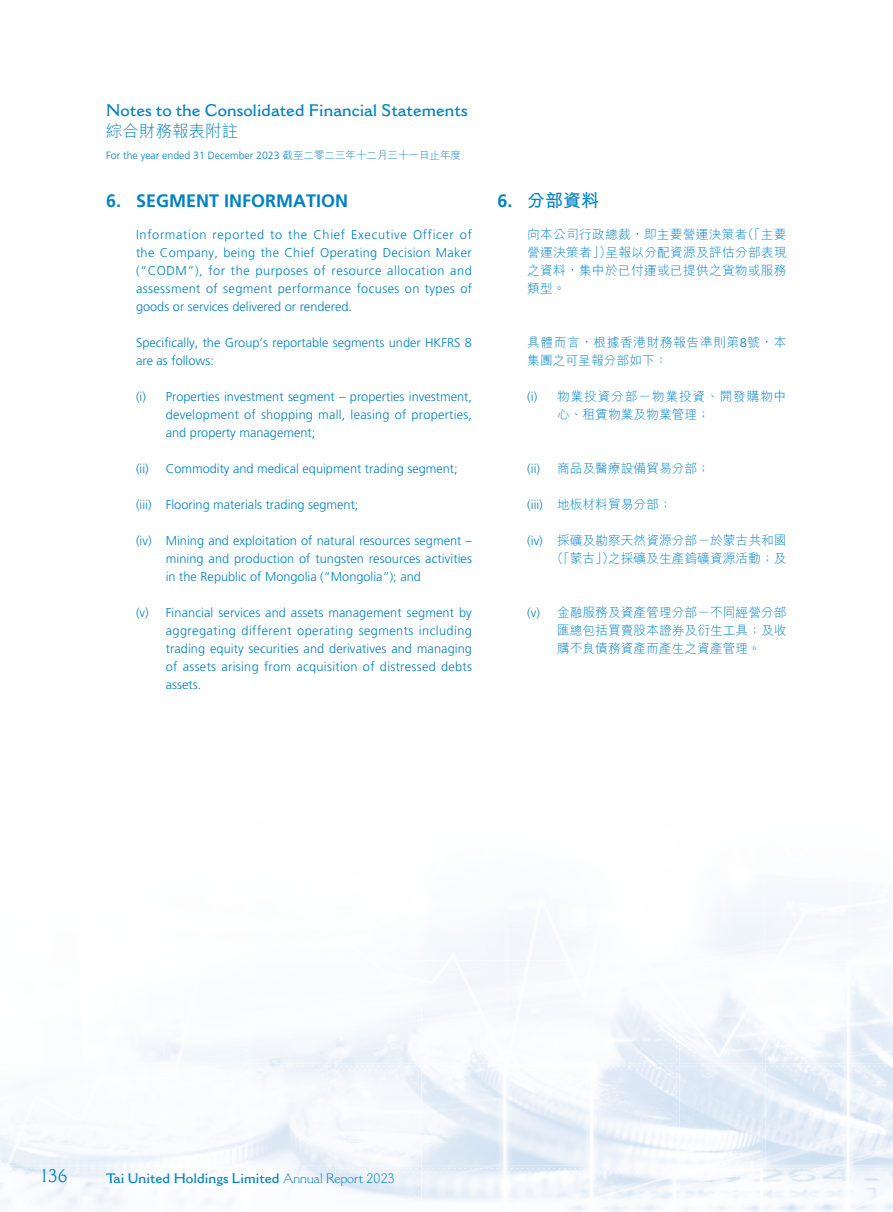
<style>
.page{position:relative;width:893px;height:1212px;background:#fff}
.page>*{position:absolute;margin:0;border:0;box-sizing:border-box;transform-origin:0 0}
.t1{font:700 18px "Frutiger LT Std";color:#0081c5}
.t2{font:700 18px "M Hei HK";color:#0081c5}
.t3{font:18px "Cantoria MT Std";color:#0081c5}
.t4{font:600 16.5px "Cantoria MT Std";color:#0081c5}
.t5{font:300 16.5px "M Hei HK";color:#0081c5}
.t6{font:600 13.5px "Cantoria MT Std";color:#0081c5}
.t7{font:300 12.75px/18px "Frutiger LT Std";color:#0081c5;text-align:justify}
.t8{font:300 12.75px/18px "M Hei HK";color:#0081c5;text-align:justify}
.t9{font:300 12.75px/18px "M Hei HK";letter-spacing:.065em;color:#0081c5}
.t10{font:300 12.75px/18px "M Hei HK";letter-spacing:.04em;color:#0081c5}
.t11{font:300 10.5px "Frutiger LT Std";color:#0081c5}
.s1{font-family:"M Hei HK"}
.s2{font-family:"Frutiger LT Std"}
.s3{font-weight:300}
</style>
<div class="page">
<img style="left:0;top:891px;width:893px;height:321px">
<p class="t4" style="left:106px;top:100px;width:363px">Notes to the Consolidated Financial Statements</p>
<p class="t5" style="left:106px;top:123px;width:133px">綜合財務報表附註</p>
<p class="t11" style="left:106px;top:150px;width:356px">For the year ended 31 December 2023 <span class="s1">截至二零二三年十二月三十一日止年度</span></p>
<h1 class="t1" style="left:106px;top:191px;width:243px">6. SEGMENT INFORMATION</h1>
<p class="t7" style="left:136px;top:226px;width:337px">Information reported to the Chief Executive Officer of the Company, being the Chief Operating Decision Maker (“CODM”), for the purposes of resource allocation and assessment of segment performance focuses on types of goods or services delivered or rendered.</p>
<p class="t7" style="left:136px;top:334px;width:337px">Specifically, the Group’s reportable segments under HKFRS 8 are as follows:</p>
<p class="t7" style="left:166px;top:388px;width:308px;text-indent:-30px">(i) Properties investment segment – properties investment, development of shopping mall, leasing of properties, and property management;</p>
<p class="t7" style="left:136px;top:460px;width:14px">(ii)</p>
<p class="t7" style="left:166px;top:460px;width:293px">Commodity and medical equipment trading segment;</p>
<p class="t7" style="left:136px;top:496px;width:224px">(iii) Flooring materials trading segment;</p>
<p class="t7" style="left:166px;top:532px;width:308px;text-indent:-30px">(iv) Mining and exploitation of natural resources segment – mining and production of tungsten resources activities in the Republic of Mongolia (“Mongolia”); and</p>
<p class="t7" style="left:166px;top:604px;width:308px;text-indent:-30px">(v) Financial services and assets management segment by aggregating different operating segments including trading equity securities and derivatives and managing of assets arising from acquisition of distressed debts assets.</p>
<h1 class="t2" style="left:497px;top:188px;width:103px"><span class="s2">6.</span> 分部資料</h1>
<p class="t8" style="left:527px;top:225px;width:261px">向本公司行政總裁，即主要營運決策者（「主要營運決策者」）呈報以分配資源及評估分部表現之資料，集中於已付運或已提供之貨物或服務類型。</p>
<p class="t10" style="left:527px;top:333px;width:261px">具體而言，根據香港財務報告準則第<span class="s2">8</span>號，本集團之可呈報分部如下：</p>
<p class="t9" style="left:557px;top:387px;width:231px;text-indent:-30px"><span class="s2">(i)</span> 物業投資分部－物業投資、開發購物中心、租賃物業及物業管理；</p>
<p class="t7" style="left:527px;top:460px;width:14px">(ii)</p>
<p class="t8" style="left:557px;top:459px;width:154px">商品及醫療設備貿易分部；</p>
<p class="t8" style="left:527px;top:495px;width:146px"><span class="s2">(iii)</span> 地板材料貿易分部；</p>
<p class="t8" style="left:527px;top:531px;width:261px;text-align:right"><span class="s2">(iv)</span> 採礦及勘察天然資源分部－於蒙古共和國（「蒙古」）之採礦及生產鎢礦資源活動；及</p>
<p class="t8" style="left:557px;top:603px;width:231px;text-indent:-30px"><span class="s2">(v)</span> 金融服務及資產管理分部－不同經營分部匯總包括買賣股本證券及衍生工具；及收購不良債務資產而產生之資產管理。</p>
<h1 class="t3" style="left:41px;top:1165px;width:28px">136</h1>
<p class="t6" style="left:106px;top:1170px;width:290px">Tai United Holdings Limited <span class="s3">Annual Report 2023</span></p>
</div>
